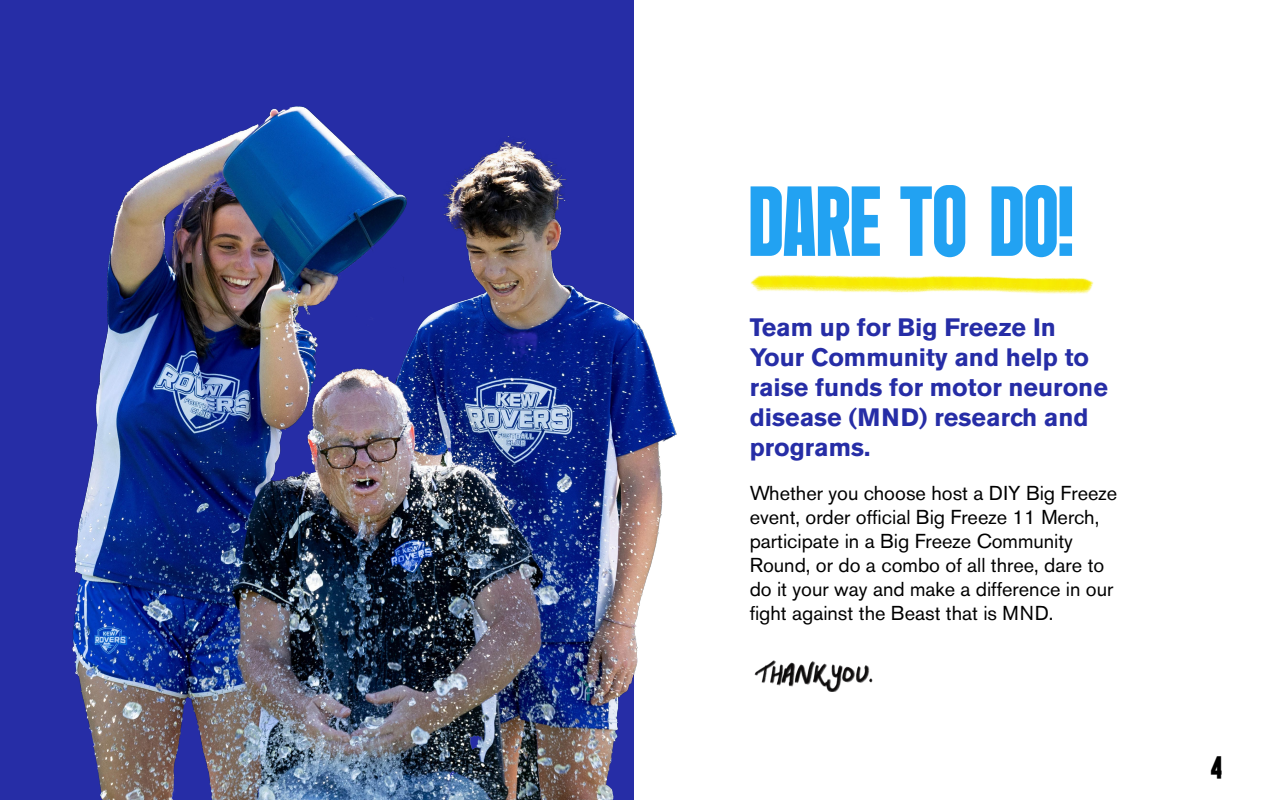
<style>
.page{position:relative;width:1280px;height:800px;background:#fff}
.page>*{position:absolute;margin:0;border:0;box-sizing:border-box;transform-origin:0 0}
.t1{font:90px "Bigger Display";letter-spacing:.01em;color:#22a2f2}
.t2{font:29px "Bigger Display";color:#000}
.t3{font:700 25px/30px "Akzidenz Grotesk BE";color:#262da6}
.t4{font:20px/24px "Akzidenz Grotesk BE";color:#000}
</style>
<div class="page">
<div style="left:0;top:0;width:634px;height:800px;background:#262da6"></div>
<img style="left:754px;top:660px;width:119px;height:31px">
<img style="left:750px;top:275px;width:343px;height:19px">
<img style="left:72px;top:106px;width:605px;height:694px">
<h1 class="t1" style="left:750px;top:185px;width:325px">DARE TO DO!</h1>
<p class="t3" style="left:750px;top:312px;width:360px">Team up for Big Freeze In<br>Your Community and help to raise funds for motor neurone disease (MND) research and programs.</p>
<p class="t4" style="left:750px;top:481px;width:369px">Whether you choose host a DIY Big Freeze event, order official Big Freeze 11 Merch, participate in a Big Freeze Community Round, or do a combo of all three, dare to do it your way and make a difference in our fight against the Beast that is MND.</p>
<h2 class="t2" style="left:1211px;top:756px;width:13px">4</h2>
</div>
